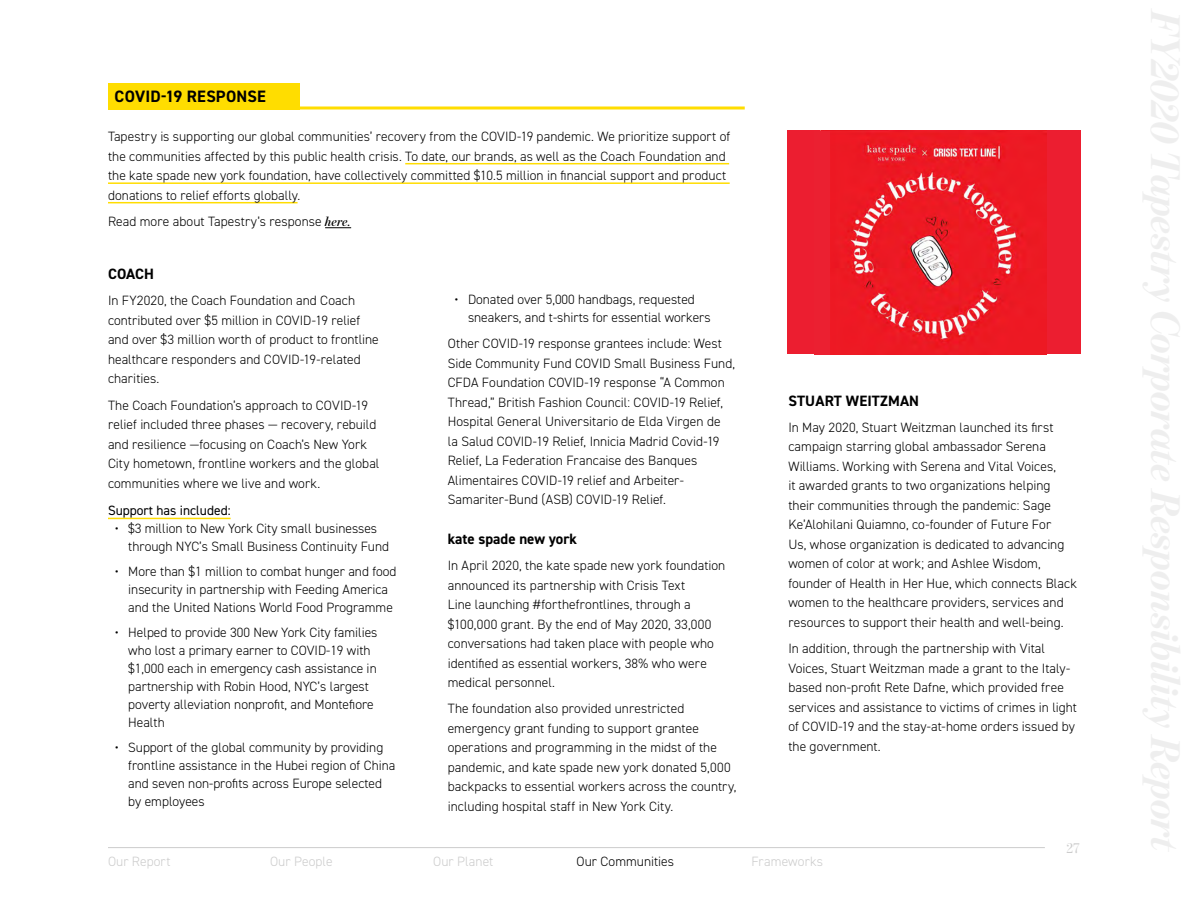
<style>
.page{position:relative;width:1188px;height:918px;background:#fff}
.page>*{position:absolute;margin:0;border:0;box-sizing:border-box;transform-origin:0 0}
.t1{font:700 16.5px "DIN2014";letter-spacing:.01em;color:#000}
.t2{font:700 15px "DIN2014";color:#000}
.t3{font:15px "Benton Mod Disp";color:#ccc}
.t4{font:300 13.5px/19.5px "DIN2014";color:#000}
.t5{font:300 13.5px "DIN2014";letter-spacing:.01em;color:#ccc}
.t6{font:13.5px "DIN2014";color:#000}
.s1{font-family:"Benton Mod Disp";font-weight:600;font-style:italic}
</style>
<div class="page">
<hr style="left:405px;top:163px;width:324px;height:1px;background:#fd0">
<hr style="left:108px;top:182px;width:622px;height:2px;background:#fd0">
<hr style="left:108px;top:202px;width:190px;height:1px;background:#fd0">
<svg style="left:325px;top:227px;width:26px;height:1px"></svg>
<hr style="left:108px;top:518px;width:123px;height:1px;background:#fd0">
<div style="left:108px;top:83px;width:191px;height:26px;background:#fd0"></div>
<svg style="left:108px;top:106px;width:637px;height:4px;fill:#fd0"></svg>
<div style="left:788px;top:131px;width:293px;height:223px;background:#ec1e30"></div>
<img style="left:830px;top:131px;width:217px;height:223px">
<hr style="left:108px;top:847px;width:937px;height:1px;background:#ccc">
<p class="t1" style="left:115px;top:86px;width:153px">COVID-19 RESPONSE</p>
<p class="t4" style="left:108px;top:127px;width:624px">Tapestry is supporting our global communities’ recovery from the COVID-19 pandemic. We prioritize support of the communities affected by this public health crisis. To date, our brands, as well as the Coach Foundation and the kate spade new york foundation, have collectively committed $10.5 million in financial support and product donations to relief efforts globally.</p>
<p class="t4" style="left:108px;top:212px;width:245px">Read more about Tapestry’s response <span class="s1">here.</span></p>
<p class="t2" style="left:108px;top:264px;width:48px">COACH</p>
<p class="t4" style="left:108px;top:291px;width:272px">In FY2020, the Coach Foundation and Coach contributed over $5 million in COVID-19 relief and over $3 million worth of product to frontline healthcare responders and COVID-19-related charities.</p>
<p class="t4" style="left:108px;top:395px;width:273px">The Coach Foundation’s approach to COVID-19 relief included three phases — recovery, rebuild and resilience —focusing on Coach’s New York City hometown, frontline workers and the global communities where we live and work.</p>
<p class="t6" style="left:108px;top:502px;width:124px">Support has included:</p>
<p class="t4" style="left:128px;top:520px;width:262px;line-height:18px;text-indent:-14px">• $3 million to New York City small businesses through NYC’s Small Business Continuity Fund</p>
<p class="t4" style="left:128px;top:563px;width:270px;line-height:18px;text-indent:-14px">• More than $1 million to combat hunger and food insecurity in partnership with Feeding America and the United Nations World Food Programme</p>
<p class="t4" style="left:128px;top:623px;width:251px;line-height:18px;text-indent:-14px">• Helped to provide 300 New York City families who lost a primary earner to COVID-19 with $1,000 each in emergency cash assistance in partnership with Robin Hood, NYC’s largest poverty alleviation nonprofit, and Montefiore Health</p>
<p class="t4" style="left:128px;top:738px;width:269px;line-height:18px;text-indent:-14px">• Support of the global community by providing frontline assistance in the Hubei region of China and seven non-profits across Europe selected by employees</p>
<p class="t4" style="left:468px;top:290px;width:244px;line-height:18px;text-indent:-14px">• Donated over 5,000 handbags, requested sneakers, and t-shirts for essential workers</p>
<p class="t4" style="left:448px;top:334px;width:289px">Other COVID-19 response grantees include: West Side Community Fund COVID Small Business Fund, CFDA Foundation COVID-19 response “A Common Thread,” British Fashion Council: COVID-19 Relief, Hospital General Universitario de Elda Virgen de<br>la Salud COVID-19 Relief, Innicia Madrid Covid-19<br>Relief, La Federation Francaise des Banques Alimentaires COVID-19 relief and Arbeiter-Samariter-Bund (ASB) COVID-19 Relief.</p>
<p class="t2" style="left:448px;top:529px;width:131px">kate spade new york</p>
<p class="t4" style="left:448px;top:556px;width:279px">In April 2020, the kate spade new york foundation announced its partnership with Crisis Text<br>Line launching #forthefrontlines, through a $100,000 grant. By the end of May 2020, 33,000 conversations had taken place with people who identified as essential workers, 38% who were medical personnel.</p>
<p class="t4" style="left:448px;top:699px;width:290px">The foundation also provided unrestricted emergency grant funding to support grantee operations and programming in the midst of the pandemic, and kate spade new york donated 5,000 backpacks to essential workers across the country, including hospital staff in New York City.</p>
<p class="t2" style="left:788px;top:391px;width:132px">STUART WEITZMAN</p>
<p class="t4" style="left:788px;top:418px;width:290px">In May 2020, Stuart Weitzman launched its first campaign starring global ambassador Serena Williams. Working with Serena and Vital Voices,<br>it awarded grants to two organizations helping their communities through the pandemic: Sage Ke’Alohilani Quiamno, co-founder of Future For<br>Us, whose organization is dedicated to advancing women of color at work; and Ashlee Wisdom, founder of Health in Her Hue, which connects Black women to the healthcare providers, services and resources to support their health and well-being.</p>
<p class="t4" style="left:788px;top:639px;width:290px">In addition, through the partnership with Vital Voices, Stuart Weitzman made a grant to the Italy&shy;based non-profit Rete Dafne, which provided free services and assistance to victims of crimes in light of COVID-19 and the stay-at-home orders issued by the government.</p>
<p class="t3" style="left:1067px;top:840px;width:15px">27</p>
<p class="t5" style="left:108px;top:853px;width:64px">Our Report</p>
<p class="t5" style="left:270px;top:853px;width:64px">Our People</p>
<p class="t5" style="left:433px;top:853px;width:62px">Our Planet</p>
<p class="t4" style="left:577px;top:852px;width:99px">Our Communities</p>
<p class="t5" style="left:751px;top:853px;width:73px">Frameworks</p>
</div>
